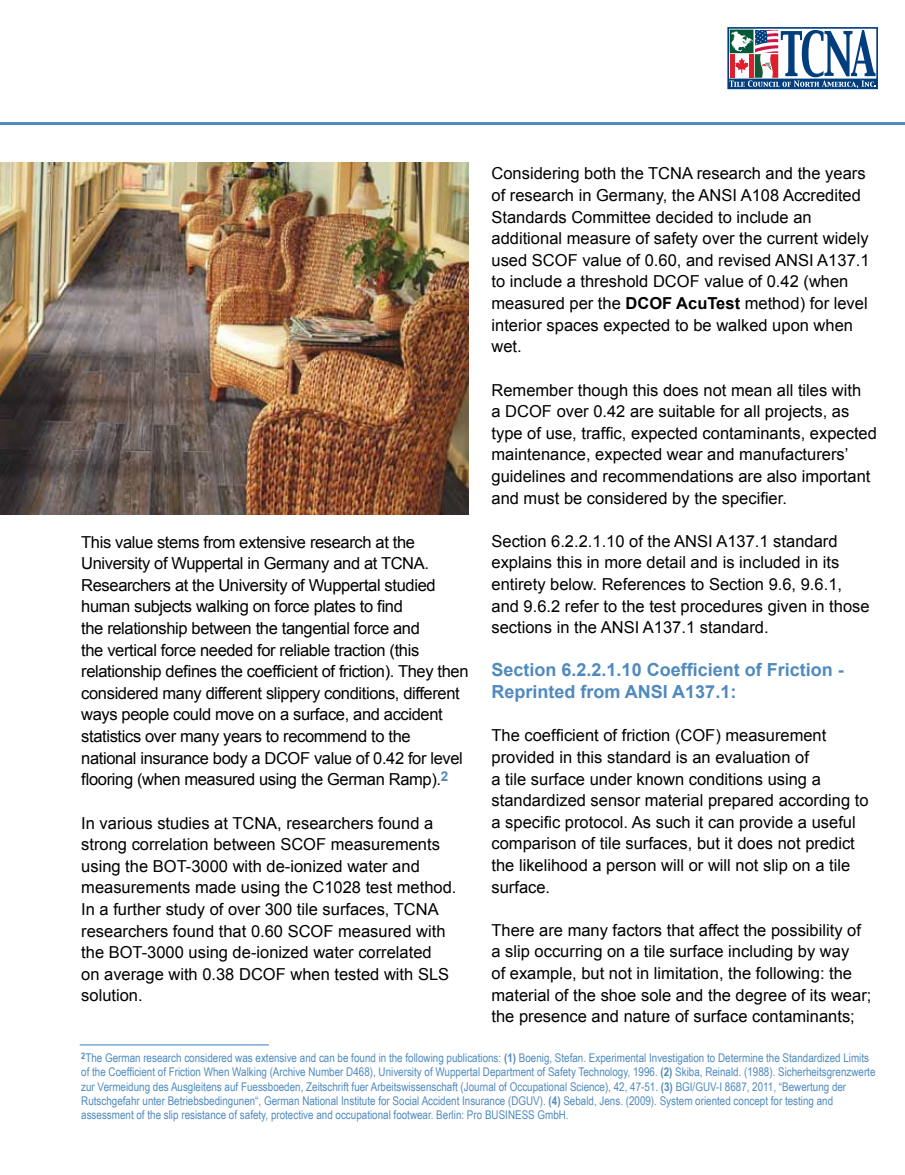
<style>
.page{position:relative;width:905px;height:1175px;background:#fff}
.page>*{position:absolute;margin:0;border:0;box-sizing:border-box;transform-origin:0 0}
.t1{font:700 18px/21.6px "Arial";color:#4f8abe}
.t2{font:16.5px/21.6px "Arial";color:#000}
.t3{font:16.5px/21.6px "Arial";letter-spacing:-.02em;color:#000}
.t4{font:12px/14.4px "Arial Narrow";color:#4f8abe}
.s1{font-weight:700}
</style>
<div class="page">
<svg style="left:727px;top:27px;width:151px;height:62px"></svg>
<img style="left:0;top:163px;width:469px;height:351px">
<hr style="left:80px;top:1044px;width:189px;height:1px;background:#4f8abe">
<hr style="left:0;top:122px;width:904px;height:3px;background:#4f8abe">
<p class="t3" style="left:81px;top:531px;width:389px">This value stems from extensive research at the University of Wuppertal in Germany and at TCNA.<br>Researchers at the University of Wuppertal studied human subjects walking on force plates to find<br>the relationship between the tangential force and<br>the vertical force needed for reliable traction (this relationship defines the coefficient of friction). They then considered many different slippery conditions, different ways people could move on a surface, and accident statistics over many years to recommend to the national insurance body a DCOF value of 0.42 for level flooring (when measured using the German Ramp).<sup>2</sup></p>
<p class="t2" style="left:81px;top:812px;width:377px">In various studies at TCNA, researchers found a strong correlation between SCOF measurements using the BOT-3000 with de-ionized water and measurements made using the C1028 test method.<br>In a further study of over 300 tile surfaces, TCNA researchers found that 0.60 SCOF measured with the BOT-3000 using de-ionized water correlated<br>on average with 0.38 DCOF when tested with SLS solution.</p>
<p class="t2" style="left:491px;top:163px;width:379px">Considering both the TCNA research and the years of research in Germany, the ANSI A108 Accredited Standards Committee decided to include an additional measure of safety over the current widely used SCOF value of 0.60, and revised ANSI A137.1 to include a threshold DCOF value of 0.42 (when measured per the <span class="s1">DCOF AcuTest</span> method) for level interior spaces expected to be walked upon when wet.</p>
<p class="t2" style="left:491px;top:379px;width:387px">Remember though this does not mean all tiles with<br>a DCOF over 0.42 are suitable for all projects, as type of use, traffic, expected contaminants, expected maintenance, expected wear and manufacturers’ guidelines and recommendations are also important and must be considered by the specifier.</p>
<p class="t2" style="left:491px;top:530px;width:379px">Section 6.2.2.1.10 of the ANSI A137.1 standard explains this in more detail and is included in its entirety below. References to Section 9.6, 9.6.1, and 9.6.2 refer to the test procedures given in those sections in the ANSI A137.1 standard.</p>
<p class="t1" style="left:491px;top:660px;width:354px">Section 6.2.2.1.10 Coefficient of Friction -<br>Reprinted from ANSI A137.1:</p>
<p class="t2" style="left:491px;top:725px;width:378px">The coefficient of friction (COF) measurement provided in this standard is an evaluation of<br>a tile surface under known conditions using a standardized sensor material prepared according to a specific protocol. As such it can provide a useful comparison of tile surfaces, but it does not predict the likelihood a person will or will not slip on a tile surface.</p>
<p class="t2" style="left:491px;top:919px;width:381px">There are many factors that affect the possibility of a slip occurring on a tile surface including by way<br>of example, but not in limitation, the following: the material of the shoe sole and the degree of its wear; the presence and nature of surface contaminants;</p>
<p class="t4" style="left:81px;top:1050px;width:795px"><sup>2</sup>The German research considered was extensive and can be found in the following publications: <span class="s1">(1)</span> Boenig, Stefan. Experimental Investigation to Determine the Standardized Limits of the Coefficient of Friction When Walking (Archive Number D468), University of Wuppertal Department of Safety Technology, 1996. <span class="s1">(2)</span> Skiba, Reinald. (1988). Sicherheitsgrenzwerte zur Vermeidung des Ausgleitens auf Fuessboeden, Zeitschrift fuer Arbeitswissenschaft (Journal of Occupational Science), 42, 47-51. <span class="s1">(3)</span> BGI/GUV-I 8687, 2011, “Bewertung der Rutschgefahr unter Betriebsbedingunen“, German National Institute for Social Accident Insurance (DGUV). <span class="s1">(4)</span> Sebald, Jens. (2009). System oriented concept for testing and assessment of the slip resistance of safety, protective and occupational footwear. Berlin: Pro BUSINESS GmbH.</p>
</div>
